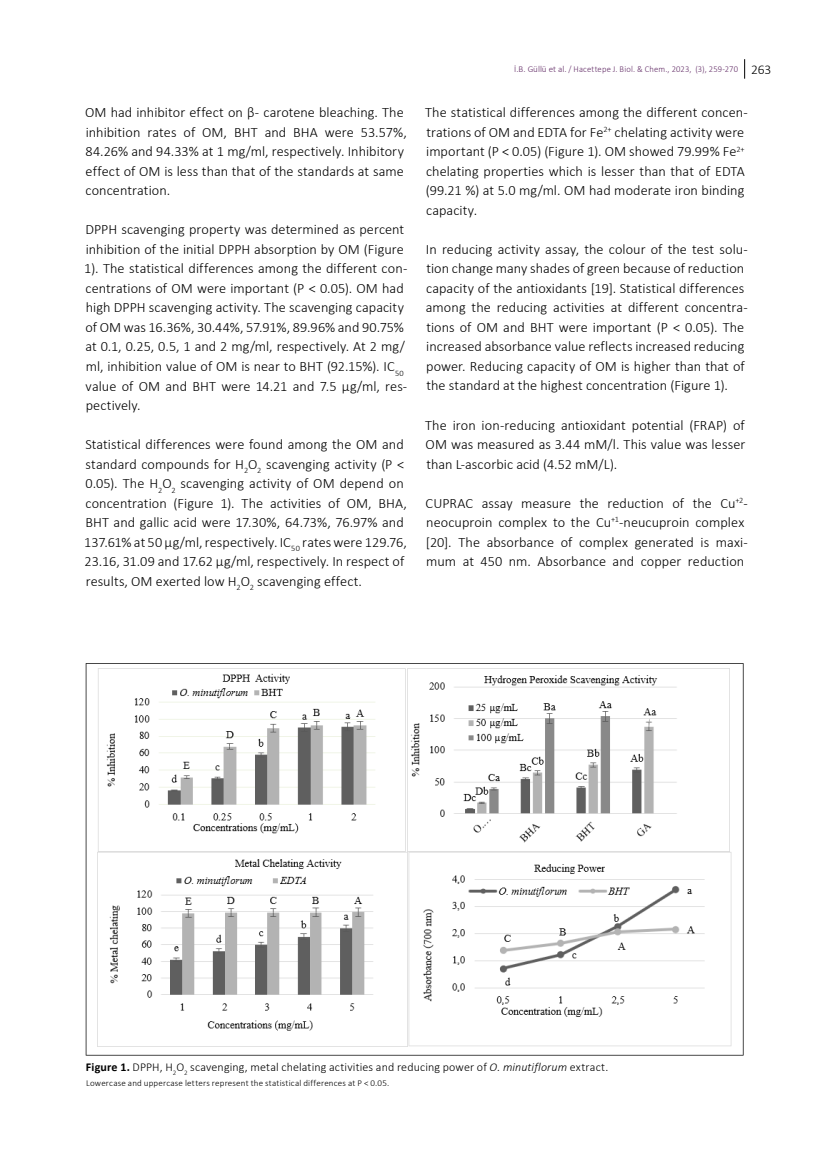
<style>
.page{position:relative;width:830px;height:1170px;background:#fff}
.page>*{position:absolute;margin:0;border:0;box-sizing:border-box;transform-origin:0 0}
.t1{font:300 14.25px/19.5px "Calibri";letter-spacing:.005em;color:#000}
.t2{font:300 12px "Calibri";letter-spacing:.01em;color:#000}
.t3{font:300 9px "Calibri";letter-spacing:.02em;color:#000}
.t4{font:300 9px "Calibri";letter-spacing:.02em;color:#642e68}
.s1{font-size:13.5px;color:#000}
.s2{font-weight:700}
.s3{font-style:italic}
</style>
<div class="page">
<svg style="left:744px;top:59px;width:1px;height:20px"></svg>
<img style="left:85px;top:663px;width:659px;height:393px">
<p class="t1" style="left:85px;top:103px;width:323px">OM had inhibitor effect on β- carotene bleaching. The inhibition rates of OM, BHT and BHA were 53.57%, 84.26% and 94.33% at 1 mg/ml, respectively. Inhibitory effect of OM is less than that of the standards at same concentration.</p>
<p class="t1" style="left:84px;top:220px;width:324px">DPPH scavenging property was determined as percent inhibition of the initial DPPH absorption by OM (Figure 1). The statistical differences among the different con&shy;centrations of OM were important (P &lt; 0.05). OM had high DPPH scavenging activity. The scavenging capacity of OM was 16.36%, 30.44%, 57.91%, 89.96% and 90.75% at 0.1, 0.25, 0.5, 1 and 2 mg/ml, respectively. At 2 mg/ ml, inhibition value of OM is near to BHT (92.15%). IC<sub>50 </sub>value of OM and BHT were 14.21 and 7.5 μg/ml, res&shy;pectively.</p>
<p class="t1" style="left:84px;top:434px;width:324px">Statistical differences were found among the OM and standard compounds for H<sub>2</sub>O<sub>2</sub> scavenging activity (P &lt; 0.05). The H<sub>2</sub>O<sub>2</sub> scavenging activity of OM depend on concentration (Figure 1). The activities of OM, BHA, BHT and gallic acid were 17.30%, 64.73%, 76.97% and 137.61% at 50 μg/ml, respectively. IC<sub>50</sub> rates were 129.76, 23.16, 31.09 and 17.62 μg/ml, respectively. In respect of results, OM exerted low H<sub>2</sub>O<sub>2</sub> scavenging effect.</p>
<p class="t4" style="left:514px;top:63px;width:259px">İ.B. Güllü et al. / Hacettepe J. Biol. &amp; Chem., 2023, (3), 259-270 <span class="s1">263</span></p>
<p class="t1" style="left:425px;top:103px;width:324px">The statistical differences among the different concen&shy;trations of OM and EDTA for Fe<sup>2+</sup> chelating activity were important (P &lt; 0.05) (Figure 1). OM showed 79.99% Fe<sup>2+ </sup>chelating properties which is lesser than that of EDTA (99.21 %) at 5.0 mg/ml. OM had moderate iron binding capacity.</p>
<p class="t1" style="left:425px;top:239px;width:323px">In reducing activity assay, the colour of the test solu&shy;tion change many shades of green because of reduction capacity of the antioxidants [19]. Statistical differences among the reducing activities at different concentra&shy;tions of OM and BHT were important (P &lt; 0.05). The increased absorbance value reflects increased reducing power. Reducing capacity of OM is higher than that of the standard at the highest concentration (Figure 1).</p>
<p class="t1" style="left:425px;top:415px;width:321px;text-align:justify">The iron ion-reducing antioxidant potential (FRAP) of OM was measured as 3.44 mM/l. This value was lesser than L-ascorbic acid (4.52 mM/L).</p>
<p class="t1" style="left:425px;top:493px;width:323px">CUPRAC assay measure the reduction of the Cu<sup>+2</sup>- neocuproin complex to the Cu<sup>+1</sup>-neucuproin complex [20]. The absorbance of complex generated is maxi&shy;mum at 450 nm. Absorbance and copper reduction</p>
<p class="t2" style="left:86px;top:1059px;width:523px"><span class="s2">Figure 1.</span> DPPH, H<sub>2</sub>O<sub>2</sub> scavenging, metal chelating activities and reducing power of <span class="s3">O. minutiflorum</span> extract.</p>
<p class="t3" style="left:86px;top:1077px;width:304px">Lowercase and uppercase letters represent the statistical differences at P &lt; 0.05.</p>
</div>
